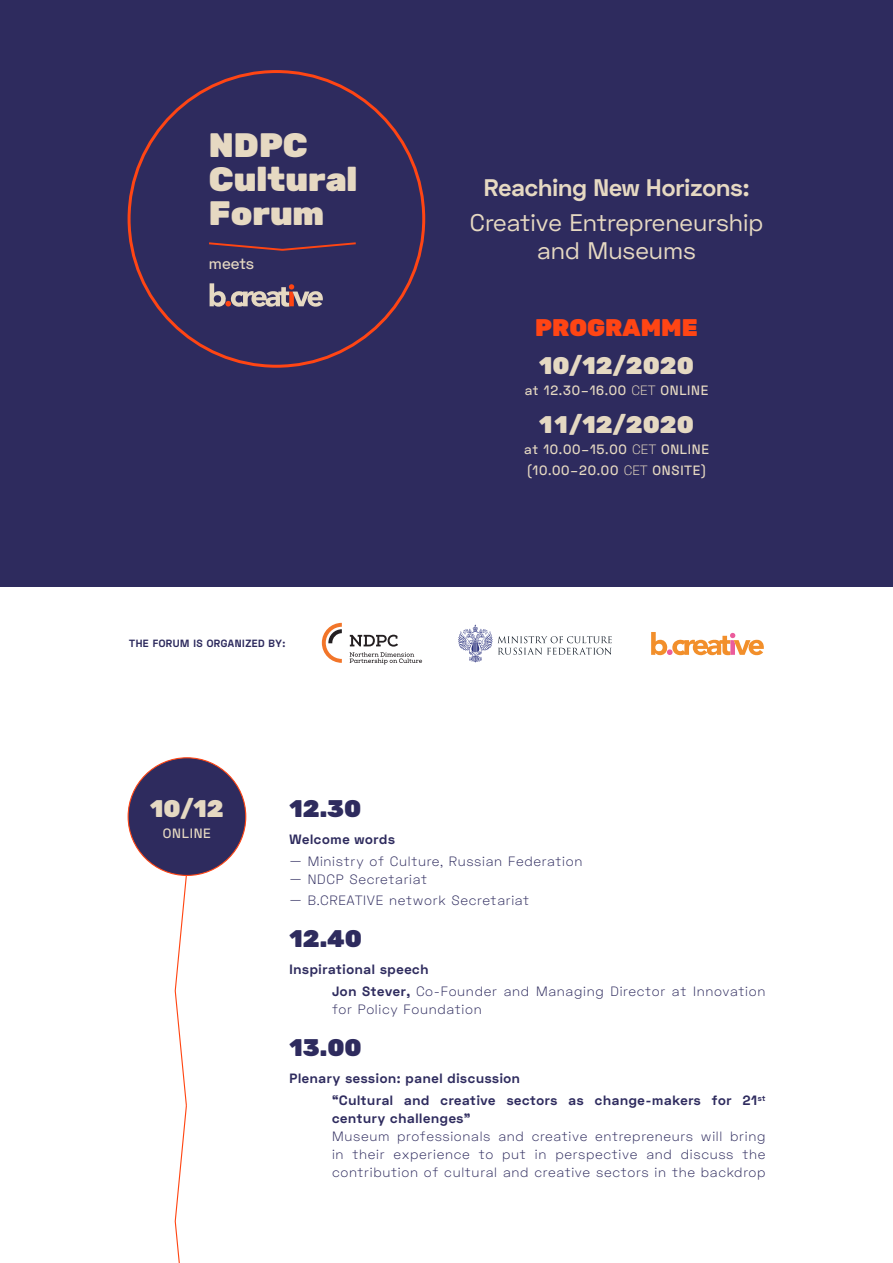
<style>
.page{position:relative;width:893px;height:1263px;background:#fff}
.page>*{position:absolute;margin:0;border:0;box-sizing:border-box;transform-origin:0 0}
.t1{font:900 33.75px/33.9px "Rubik";color:#e6d9c2}
.t2{font:24px/28.8px "Space Grotesk";color:#e6d9c2;text-align:center}
.t3{font:900 24px "Rubik";color:#e5d9c2}
.t4{font:700 24px "Space Grotesk";color:#e6d9c2}
.t5{font:900 24px "Rubik";color:#2e2b5e}
.t6{font:900 24px "Rubik";color:#ff4514}
.t7{font:500 15.75px "Space Grotesk";color:#e6d9c2}
.t8{font:300 13.5px/18px "Space Grotesk";letter-spacing:.05em;color:#2e2b5e}
.t9{font:700 13.5px/22.2px "Space Grotesk";letter-spacing:.05em;color:#2e2b5e}
.t10{font:500 13.5px/21px "Space Grotesk";letter-spacing:.05em;color:#e6d9c2}
.t11{font:700 10.5px "Space Grotesk";letter-spacing:.05em;color:#2e2b5e}
.s1{font-weight:300}
.s2{font-weight:700}
</style>
<div class="page">
<div style="left:0;top:0;width:893px;height:586px;background:#2e2b5e"></div>
<div style="left:128px;top:758px;width:118px;height:117px;background:#2e2b5e;border-radius:50%"></div>
<svg style="left:210px;top:283px;width:113px;height:24px"></svg>
<svg style="left:209px;top:242px;width:147px;height:9px"></svg>
<svg style="left:174px;top:874px;width:14px;height:389px"></svg>
<svg style="left:350px;top:635px;width:72px;height:29px"></svg>
<svg style="left:322px;top:623px;width:20px;height:40px"></svg>
<svg style="left:458px;top:625px;width:154px;height:37px"></svg>
<svg style="left:651px;top:632px;width:113px;height:24px"></svg>
<h1 class="t1" style="left:209px;top:129px;width:150px">NDPC<br>Cultural<br>Forum</h1>
<p class="t7" style="left:209px;top:253px;width:47px">meets</p>
<p class="t11" style="left:129px;top:636px;width:158px">THE FORUM IS ORGANIZED BY:</p>
<h2 class="t4" style="left:484px;top:172px;width:267px">Reaching New Horizons:</h2>
<h2 class="t2" style="left:470px;top:208px;width:295px">Creative Entrepreneurship and Museums</h2>
<h2 class="t6" style="left:535px;top:313px;width:164px">PROGRAMME</h2>
<h2 class="t3" style="left:539px;top:351px;width:156px">10/12/2020</h2>
<p class="t10" style="left:525px;top:380px;width:185px">at 12.30–16.00 <span class="s1">CET</span> ONLINE</p>
<h2 class="t3" style="left:539px;top:410px;width:156px">11/12/2020</h2>
<p class="t10" style="left:524px;top:439px;width:186px">at 10.00–15.00 <span class="s1">CET</span> ONLINE (10.00–20.00 <span class="s1">CET</span> ONSITE)</p>
<h2 class="t3" style="left:150px;top:794px;width:75px">10/12</h2>
<p class="t10" style="left:163px;top:823px;width:49px">ONLINE</p>
<h2 class="t5" style="left:290px;top:794px;width:74px">12.30</h2>
<p class="t9" style="left:290px;top:828px;width:107px">Welcome words</p>
<p class="t8" style="left:290px;top:852px;width:294px">— Ministry of Culture, Russian Federation</p>
<p class="t8" style="left:290px;top:870px;width:139px">— NDCP Secretariat</p>
<p class="t8" style="left:290px;top:891px;width:241px">— B.CREATIVE network Secretariat</p>
<h2 class="t5" style="left:290px;top:924px;width:74px">12.40</h2>
<p class="t8" style="left:332px;top:957px;width:435px;line-height:22.2px;text-indent:-43px"><span class="s2">Inspirational speech<br>Jon Stever,</span> Co-Founder and Managing Director at Innovation</p>
<p class="t8" style="left:332px;top:1000px;width:151px">for Policy Foundation</p>
<h2 class="t5" style="left:290px;top:1033px;width:74px">13.00</h2>
<p class="t9" style="left:332px;top:1067px;width:435px;text-indent:-43px">Plenary session: panel discussion<br>“Cultural and creative sectors as change-makers for 21<sup>st</sup></p>
<p class="t9" style="left:332px;top:1107px;width:140px">century challenges”</p>
<p class="t8" style="left:332px;top:1127px;width:435px;text-align:justify">Museum professionals and creative entrepreneurs will bring in their experience to put in perspective and discuss the contribution of cultural and creative sectors in the backdrop</p>
</div>
